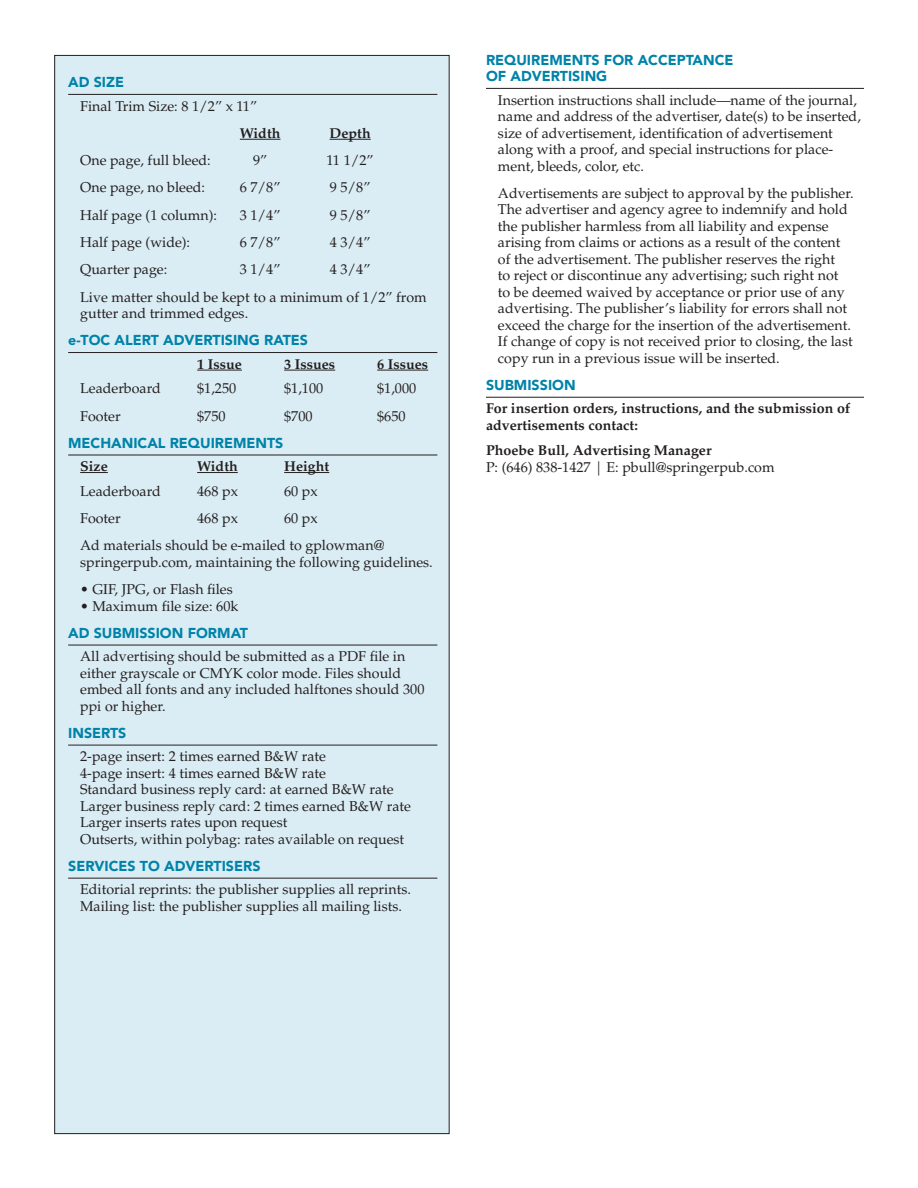
<style>
.page{position:relative;width:918px;height:1188px;background:#fff}
.page>*{position:absolute;margin:0;border:0;box-sizing:border-box;transform-origin:0 0}
.text{font:14.25px/16.5px "Palatino LT Std";color:#231f20}
.Heads{font:900 14.25px/16.5px "Avenir LT Std";color:#0083a9}
.Head_2{font:700 14.25px/16.5px "Palatino LT Std";color:#231f20}
.Head_2-2{font:14.25px/16.5px "Palatino LT Std";color:#231f20}
.text-2{font:700 14.25px "Palatino LT Std";color:#231f20}
.s1{font-weight:700}
</style>
<div class="page">
<div style="left:55px;top:55px;width:394px;height:1079px;background:#dbedf4"></div>
<hr style="left:68px;top:94px;width:369px;height:1px;background:#231f20">
<hr style="left:240px;top:139px;width:40px;height:1px;background:#231f20">
<hr style="left:330px;top:139px;width:41px;height:1px;background:#231f20">
<hr style="left:68px;top:352px;width:369px;height:1px;background:#231f20">
<hr style="left:197px;top:370px;width:45px;height:1px;background:#231f20">
<hr style="left:284px;top:370px;width:51px;height:1px;background:#231f20">
<hr style="left:377px;top:370px;width:51px;height:1px;background:#231f20">
<hr style="left:68px;top:455px;width:369px;height:1px;background:#231f20">
<svg style="left:80px;top:472px;width:28px;height:1px"></svg>
<hr style="left:197px;top:472px;width:41px;height:1px;background:#231f20">
<hr style="left:284px;top:472px;width:45px;height:1px;background:#231f20">
<hr style="left:68px;top:645px;width:369px;height:1px;background:#231f20">
<hr style="left:68px;top:745px;width:369px;height:1px;background:#231f20">
<hr style="left:68px;top:878px;width:369px;height:1px;background:#231f20">
<hr style="left:486px;top:88px;width:378px;height:1px;background:#231f20">
<hr style="left:486px;top:397px;width:378px;height:1px;background:#231f20">
<p class="Heads" style="left:68px;top:74px;width:57px">AD SIZE</p>
<p class="text" style="left:80px;top:98px;width:179px">Final Trim Size: 8 1/2” x 11”</p>
<p class="text-2" style="left:240px;top:125px;width:42px">Width</p>
<p class="text-2" style="left:330px;top:125px;width:43px">Depth</p>
<p class="text" style="left:80px;top:152px;width:132px">One page, full bleed:</p>
<p class="text" style="left:253px;top:152px;width:16px">9”</p>
<p class="text" style="left:327px;top:152px;width:49px">11 1/2”</p>
<p class="text" style="left:80px;top:180px;width:127px">One page, no bleed:</p>
<p class="text" style="left:240px;top:180px;width:42px">6 7/8”</p>
<p class="text" style="left:330px;top:180px;width:42px">9 5/8”</p>
<p class="text" style="left:80px;top:207px;width:138px">Half page (1 column):</p>
<p class="text" style="left:240px;top:207px;width:42px">3 1/4”</p>
<p class="text" style="left:330px;top:207px;width:42px">9 5/8”</p>
<p class="text" style="left:80px;top:234px;width:112px">Half page (wide):</p>
<p class="text" style="left:240px;top:234px;width:42px">6 7/8”</p>
<p class="text" style="left:330px;top:234px;width:42px">4 3/4”</p>
<p class="text" style="left:80px;top:261px;width:89px">Quarter page:</p>
<p class="text" style="left:240px;top:261px;width:42px">3 1/4”</p>
<p class="text" style="left:330px;top:261px;width:42px">4 3/4”</p>
<p class="text" style="left:80px;top:289px;width:348px">Live matter should be kept to a minimum of 1/2” from gutter and trimmed edges.</p>
<p class="Heads" style="left:68px;top:332px;width:241px">e-TOC ALERT ADVERTISING RATES</p>
<p class="text-2" style="left:197px;top:356px;width:46px">1 Issue</p>
<p class="text-2" style="left:284px;top:356px;width:53px">3 Issues</p>
<p class="text-2" style="left:377px;top:356px;width:53px">6 Issues</p>
<p class="text" style="left:80px;top:380px;width:82px">Leaderboard</p>
<p class="text" style="left:197px;top:380px;width:41px">$1,250</p>
<p class="text" style="left:284px;top:380px;width:41px">$1,100</p>
<p class="text" style="left:377px;top:380px;width:41px">$1,000</p>
<p class="text" style="left:80px;top:408px;width:42px">Footer</p>
<p class="text" style="left:197px;top:408px;width:30px">$750</p>
<p class="text" style="left:284px;top:408px;width:30px">$700</p>
<p class="text" style="left:377px;top:408px;width:30px">$650</p>
<p class="Heads" style="left:68px;top:435px;width:217px">MECHANICAL REQUIREMENTS</p>
<p class="text-2" style="left:80px;top:458px;width:29px">Size</p>
<p class="text-2" style="left:197px;top:458px;width:42px">Width</p>
<p class="text-2" style="left:284px;top:458px;width:47px">Height</p>
<p class="text" style="left:80px;top:483px;width:82px">Leaderboard</p>
<p class="text" style="left:197px;top:483px;width:42px">468 px</p>
<p class="text" style="left:284px;top:483px;width:35px">60 px</p>
<p class="text" style="left:80px;top:510px;width:42px">Footer</p>
<p class="text" style="left:197px;top:510px;width:42px">468 px</p>
<p class="text" style="left:284px;top:510px;width:35px">60 px</p>
<p class="text" style="left:80px;top:537px;width:354px">Ad materials should be e-mailed to gplowman@ springerpub.com, maintaining the following guidelines.</p>
<p class="text" style="left:80px;top:581px;width:154px">• GIF, JPG, or Flash files</p>
<p class="text" style="left:80px;top:598px;width:160px">• Maximum file size: 60k</p>
<p class="Heads" style="left:68px;top:625px;width:181px">AD SUBMISSION FORMAT</p>
<p class="text" style="left:80px;top:648px;width:346px">All advertising should be submitted as a PDF file in either grayscale or CMYK color mode. Files should embed all fonts and any included halftones should 300 ppi or higher.</p>
<p class="Heads" style="left:68px;top:725px;width:60px">INSERTS</p>
<p class="text" style="left:80px;top:748px;width:332px">2-page insert: 2 times earned B&amp;W rate<br>4-page insert: 4 times earned B&amp;W rate<br>Standard business reply card: at earned B&amp;W rate Larger business reply card: 2 times earned B&amp;W rate Larger inserts rates upon request<br>Outserts, within polybag: rates available on request</p>
<p class="Heads" style="left:68px;top:858px;width:194px">SERVICES TO ADVERTISERS</p>
<p class="text" style="left:80px;top:881px;width:332px">Editorial reprints: the publisher supplies all reprints.<br>Mailing list: the publisher supplies all mailing lists.</p>
<p class="Heads" style="left:486px;top:52px;width:249px">REQUIREMENTS FOR ACCEPTANCE<br>OF ADVERTISING</p>
<p class="text" style="left:498px;top:92px;width:364px">Insertion instructions shall include—name of the journal, name and address of the advertiser, date(s) to be inserted, size of advertisement, identification of advertisement along with a proof, and special instructions for place&shy;ment, bleeds, color, etc.</p>
<p class="text" style="left:498px;top:185px;width:357px">Advertisements are subject to approval by the publisher.<br>The advertiser and agency agree to indemnify and hold the publisher harmless from all liability and expense arising from claims or actions as a result of the content of the advertisement. The publisher reserves the right<br>to reject or discontinue any advertising; such right not to be deemed waived by acceptance or prior use of any advertising. The publisher’s liability for errors shall not exceed the charge for the insertion of the advertisement.<br>If change of copy is not received prior to closing, the last copy run in a previous issue will be inserted.</p>
<p class="Heads" style="left:486px;top:377px;width:91px">SUBMISSION</p>
<p class="Head_2" style="left:486px;top:400px;width:366px">For insertion orders, instructions, and the submission of advertisements contact:</p>
<p class="Head_2-2" style="left:486px;top:443px;width:290px"><span class="s1">Phoebe Bull, Advertising Manager<br></span>P: (646) 838-1427 | E: pbull@springerpub.com</p>
</div>
